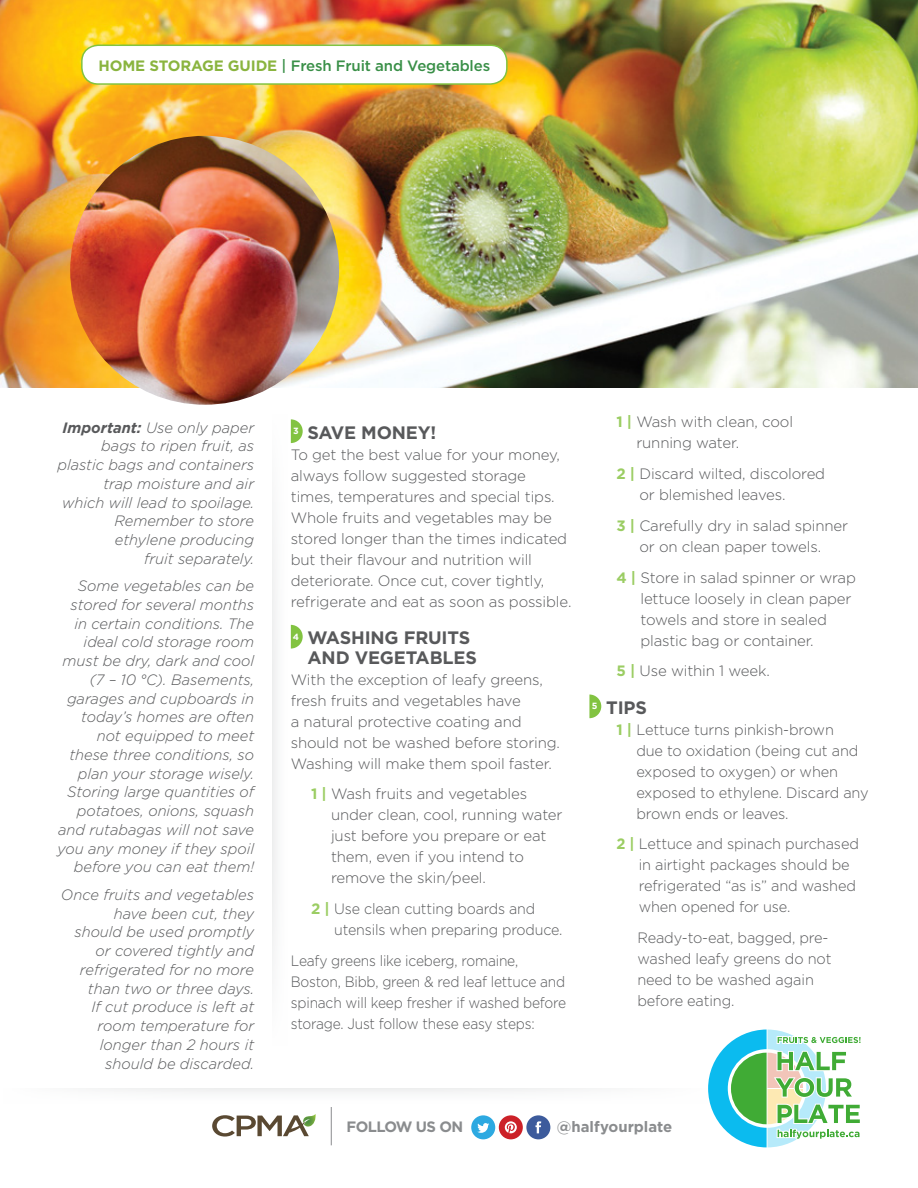
<style>
.page{position:relative;width:918px;height:1188px;background:#fff}
.page>*{position:absolute;margin:0;border:0;box-sizing:border-box;transform-origin:0 0}
.t1{font:700 18px/19.5px "Gotham HTF";letter-spacing:-.01em;color:#58595b}
.t2{font:300 15px/21px "Gotham HTF";letter-spacing:-.01em;color:#58595b}
.t3{font:italic 300 15px/18.8px "Gotham HTF";color:#58595b;text-align:right}
.t4{font:300 15px/21px "Gotham HTF";letter-spacing:-.01em;color:#58595b;scale:.92 1}
.t5{font:300 15px/21px "Gotham HTF";letter-spacing:-.01em;color:#58595b;scale:.95 1}
.t6{font:500 15px "Gotham HTF";letter-spacing:-.01em;color:#398f47}
.t7{font:700 15px "Gotham HTF";letter-spacing:-.005em;color:#8a8c8e}
.t8{font:700 15px "Gotham HTF";letter-spacing:-.04em;color:#8a8c8e}
.t9{font:700 9px "Gotham HTF";color:#fff}
.s1{font-weight:700;color:#8ab43f}
.s2{font-weight:700}
.s3{font-weight:700;color:#9bcd63}
</style>
<div class="page">
<img style="left:0;top:0;width:918px;height:388px">
<img style="left:70px;top:136px;width:269px;height:269px;border-radius:134px">
<svg style="left:291px;top:419px;width:12px;height:24px"></svg>
<svg style="left:291px;top:625px;width:12px;height:24px"></svg>
<svg style="left:589px;top:695px;width:12px;height:23px"></svg>
<div style="left:82px;top:45px;width:425px;height:39px;background:#fff;border-radius:17px"></div>
<div style="left:81px;top:45px;width:427px;height:40px;border:2px solid #82c341;border-radius:17px"></div>
<div style="left:471px;top:1115px;width:24px;height:24px;background:#2da9e1;border-radius:50%"></div>
<svg style="left:477px;top:1123px;width:12px;height:10px"></svg>
<div style="left:499px;top:1115px;width:24px;height:24px;background:#cc2128;border-radius:50%"></div>
<svg style="left:505px;top:1121px;width:12px;height:12px"></svg>
<div style="left:526px;top:1115px;width:24px;height:24px;background:#3d5b9c;border-radius:50%"></div>
<svg style="left:535px;top:1121px;width:6px;height:12px"></svg>
<svg style="left:212px;top:1114px;width:104px;height:23px"></svg>
<hr style="left:331px;top:1107px;width:1px;height:38px;background:#8a8c8e">
<svg style="left:708px;top:1030px;width:153px;height:117px"></svg>
<p class="t6" style="left:98px;top:57px;width:393px"><span class="s1">HOME STORAGE GUIDE</span> | Fresh Fruit and Vegetables</p>
<p class="t3" style="left:58px;top:418px;width:198px"><span class="s2">Important:</span> Use only paper bags to ripen fruit, as plastic bags and containers trap moisture and air which will lead to spoilage.<br>Remember to store ethylene producing<br>fruit separately.</p>
<p class="t3" style="left:57px;top:577px;width:198px">Some vegetables can be stored for several months in certain conditions. The ideal cold storage room must be dry, dark and cool (7 – 10 °C). Basements, garages and cupboards in today’s homes are often not equipped to meet these three conditions, so plan your storage wisely.<br>Storing large quantities of potatoes, onions, squash and rutabagas will not save you any money if they spoil before you can eat them!</p>
<p class="t3" style="left:61px;top:885px;width:195px">Once fruits and vegetables have been cut, they<br>should be used promptly or covered tightly and refrigerated for no more than two or three days.<br>If cut produce is left at room temperature for longer than 2 hours it should be discarded.</p>
<p class="t1" style="left:308px;top:422px;width:130px">SAVE MONEY!</p>
<p class="t2" style="left:291px;top:444px;width:282px">To get the best value for your money, always follow suggested storage times, temperatures and special tips.<br>Whole fruits and vegetables may be stored longer than the times indicated but their flavour and nutrition will deteriorate. Once cut, cover tightly, refrigerate and eat as soon as possible.</p>
<p class="t1" style="left:308px;top:627px;width:171px">WASHING FRUITS<br>AND VEGETABLES</p>
<p class="t2" style="left:291px;top:669px;width:271px">With the exception of leafy greens, fresh fruits and vegetables have<br>a natural protective coating and should not be washed before storing.<br>Washing will make them spoil faster.</p>
<p class="t2" style="left:331px;top:783px;width:233px;text-indent:-20px"><span class="s3">1 |</span> Wash fruits and vegetables under clean, cool, running water just before you prepare or eat them, even if you intend to remove the skin/peel.</p>
<p class="t5" style="left:334px;top:898px;width:242px;text-indent:-23px"><span class="s3">2 |</span> Use clean cutting boards and utensils when preparing produce.</p>
<p class="t4" style="left:291px;top:950px;width:301px">Leafy greens like iceberg, romaine, Boston, Bibb, green &amp; red leaf lettuce and spinach will keep fresher if washed before storage. Just follow these easy steps:</p>
<p class="t9" style="left:293px;top:426px;width:7px">3</p>
<p class="t9" style="left:293px;top:632px;width:8px">4</p>
<p class="t9" style="left:592px;top:701px;width:7px">5</p>
<p class="t2" style="left:636px;top:411px;width:158px;text-indent:-20px"><span class="s3">1 |</span> Wash with clean, cool running water.</p>
<p class="t2" style="left:639px;top:463px;width:187px;text-indent:-23px"><span class="s3">2 |</span> Discard wilted, discolored or blemished leaves.</p>
<p class="t2" style="left:616px;top:515px;width:233px;text-align:center"><span class="s3">3 |</span> Carefully dry in salad spinner or on clean paper towels.</p>
<p class="t2" style="left:640px;top:567px;width:217px;text-indent:-24px"><span class="s3">4 |</span> Store in salad spinner or wrap lettuce loosely in clean paper towels and store in sealed plastic bag or container.</p>
<p class="t2" style="left:616px;top:660px;width:155px"><span class="s3">5 |</span> Use within 1 week.</p>
<p class="t1" style="left:606px;top:697px;width:42px">TIPS</p>
<p class="t2" style="left:636px;top:719px;width:234px;text-indent:-20px"><span class="s3">1 |</span> Lettuce turns pinkish-brown<br>due to oxidation (being cut and exposed to oxygen) or when exposed to ethylene. Discard any brown ends or leaves.</p>
<p class="t2" style="left:639px;top:833px;width:222px;text-indent:-22px"><span class="s3">2 |</span> Lettuce and spinach purchased in airtight packages should be refrigerated “as is” and washed when opened for use.</p>
<p class="t2" style="left:637px;top:927px;width:196px">Ready-to-eat, bagged, pre&shy;washed leafy greens do not need to be washed again before eating.</p>
<p class="t8" style="left:347px;top:1118px;width:118px">FOLLOW US ON</p>
<p class="t7" style="left:557px;top:1118px;width:117px">@halfyourplate</p>
</div>
